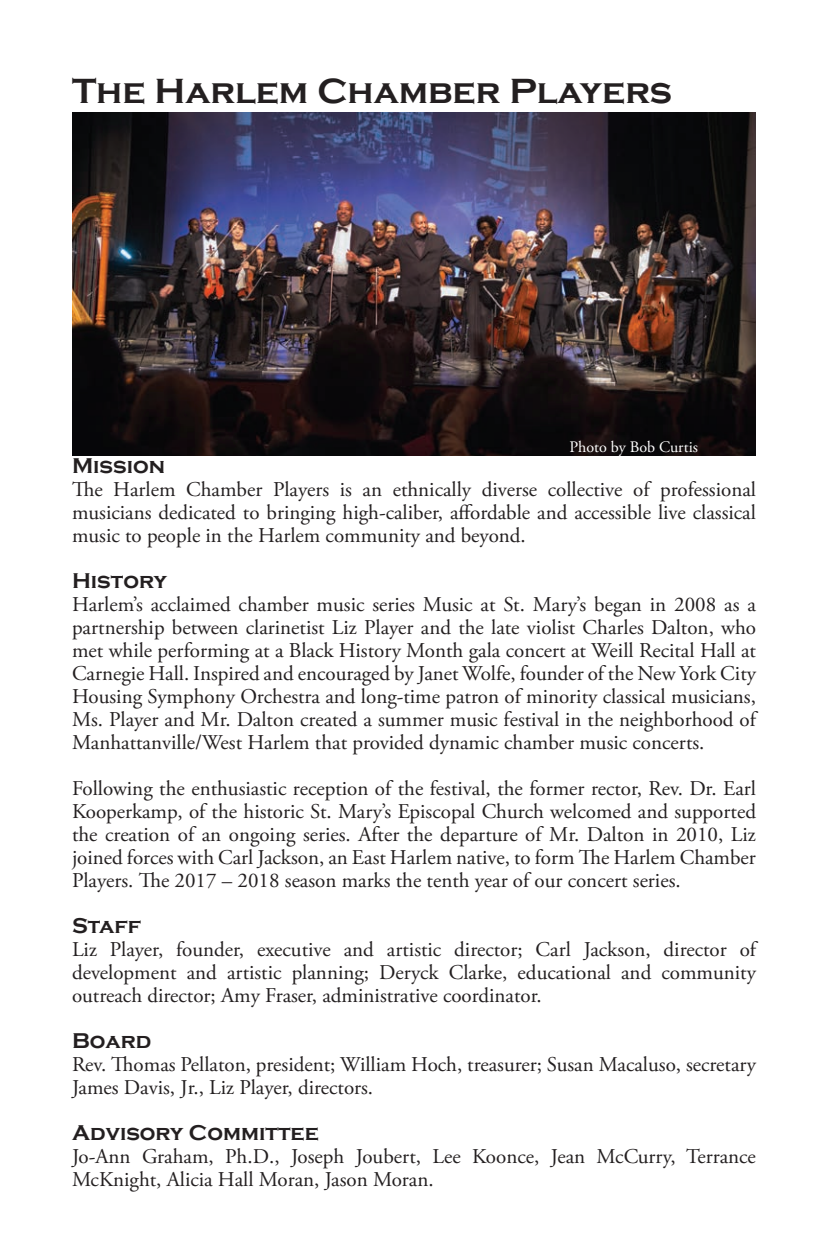
<style>
.page{position:relative;width:828px;height:1260px;background:#fff}
.page>*{position:absolute;margin:0;border:0;box-sizing:border-box;transform-origin:0 0}
.t1{font:700 36px "Copperplate Gothic";color:#231f20}
.t2{font:700 22px "Copperplate Gothic";color:#231f20}
.t3{font:21px/23px "Adobe Garamond Pro";color:#231f20;text-align:justify}
.t4{font:16px "Adobe Garamond Pro";color:#fff}
</style>
<div class="page">
<img style="left:72px;top:112px;width:684px;height:344px">
<h1 class="t1" style="left:72px;top:71px;width:601px">The Harlem Chamber Players</h1>
<p class="t4" style="left:570px;top:438px;width:130px">Photo by Bob Curtis</p>
<p class="t2" style="left:72px;top:454px;width:95px">Mission</p>
<p class="t3" style="left:72px;top:479px;width:686px">The Harlem Chamber Players is an ethnically diverse collective of professional musicians dedicated to bringing high-caliber, affordable and accessible live classical music to people in the Harlem community and beyond.</p>
<p class="t2" style="left:72px;top:569px;width:96px">History</p>
<p class="t3" style="left:72px;top:594px;width:686px">Harlem’s acclaimed chamber music series Music at St. Mary’s began in 2008 as a partnership between clarinetist Liz Player and the late violist Charles Dalton, who met while performing at a Black History Month gala concert at Weill Recital Hall at Carnegie Hall. Inspired and encouraged by Janet Wolfe, founder of the New York City Housing Symphony Orchestra and long-time patron of minority classical musicians, Ms. Player and Mr. Dalton created a summer music festival in the neighborhood of Manhattanville/West Harlem that provided dynamic chamber music concerts.</p>
<p class="t3" style="left:72px;top:778px;width:686px">Following the enthusiastic reception of the festival, the former rector, Rev. Dr. Earl Kooperkamp, of the historic St. Mary’s Episcopal Church welcomed and supported the creation of an ongoing series. After the departure of Mr. Dalton in 2010, Liz joined forces with Carl Jackson, an East Harlem native, to form The Harlem Chamber Players. The 2017 – 2018 season marks the tenth year of our concert series.</p>
<p class="t2" style="left:72px;top:914px;width:71px">Staff</p>
<p class="t3" style="left:72px;top:939px;width:686px">Liz Player, founder, executive and artistic director; Carl Jackson, director of development and artistic planning; Deryck Clarke, educational and community outreach director; Amy Fraser, administrative coordinator.</p>
<p class="t2" style="left:72px;top:1029px;width:81px">Board</p>
<p class="t3" style="left:72px;top:1054px;width:686px">Rev. Thomas Pellaton, president; William Hoch, treasurer; Susan Macaluso, secretary<br>James Davis, Jr., Liz Player, directors.</p>
<p class="t2" style="left:72px;top:1121px;width:248px">Advisory Committee</p>
<p class="t3" style="left:72px;top:1146px;width:685px">Jo-Ann Graham, Ph.D., Joseph Joubert, Lee Koonce, Jean McCurry, Terrance<br>McKnight, Alicia Hall Moran, Jason Moran.</p>
</div>
